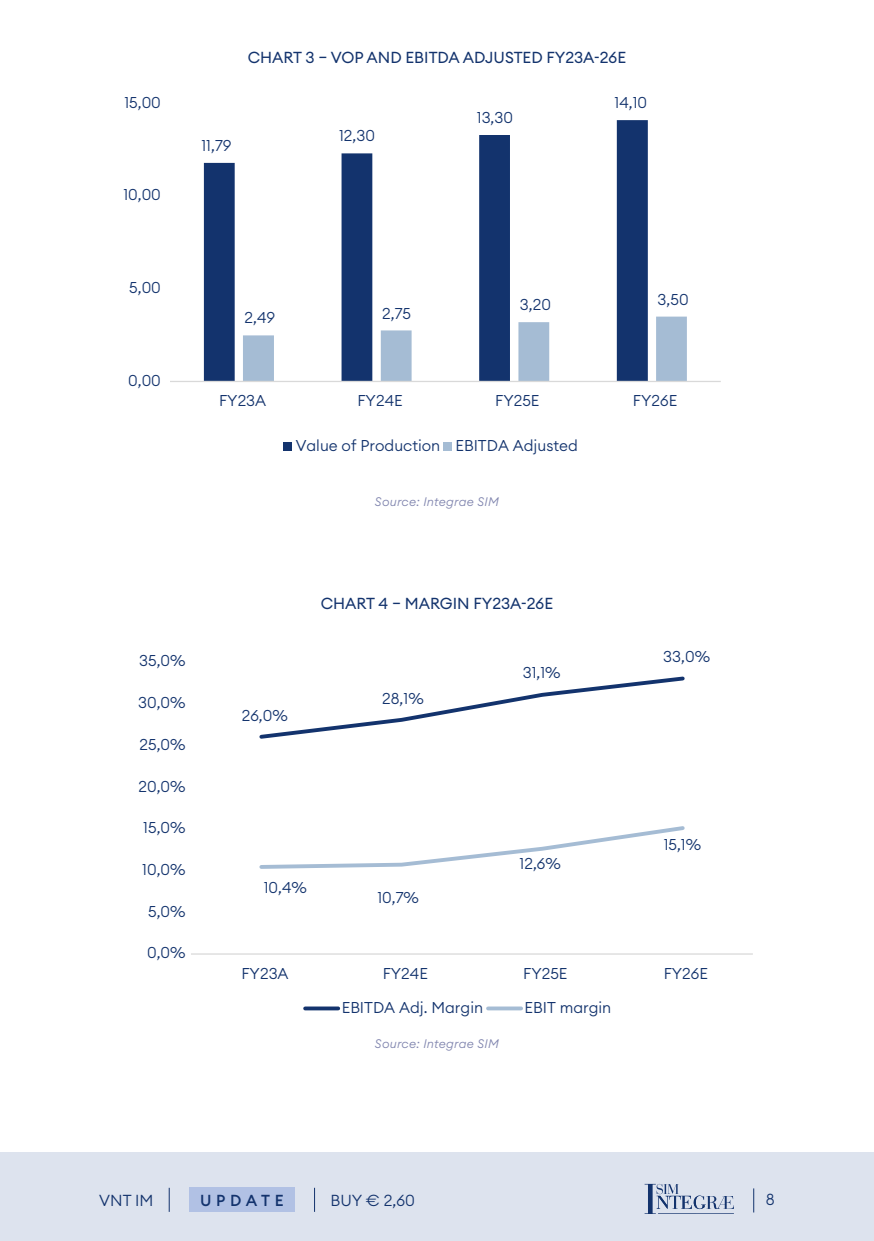
<style>
.page{position:relative;width:874px;height:1241px;background:#fff}
.page>*{position:absolute;margin:0;border:0;box-sizing:border-box;transform-origin:0 0}
.t1{font:15.75px "Euclid Circular A";color:#13336d}
.t2{font:300 15.75px "Euclid Circular A";color:#13336d}
.t3{font:500 15.75px "Euclid Circular A";letter-spacing:.3em;color:#13336d}
.t4{font:300 15.4px "Euclid Circular A";color:#13336d}
.t5{font:italic 300 12.25px "Euclid Circular A";letter-spacing:.02em;color:#8186af}
</style>
<div class="page">
<div style="left:0;top:1152px;width:873px;height:88px;background:#dde3ee"></div>
<svg style="left:169px;top:1187px;width:1px;height:24px"></svg>
<div style="left:189px;top:1187px;width:105px;height:24px;background:#b1c1e4"></div>
<svg style="left:314px;top:1187px;width:1px;height:24px"></svg>
<svg style="left:644px;top:1183px;width:89px;height:30px"></svg>
<svg style="left:204px;top:120px;width:443px;height:261px"></svg>
<svg style="left:243px;top:316px;width:443px;height:65px"></svg>
<hr style="left:170px;top:381px;width:550px;height:1px;background:#d9d9d9">
<div style="left:283px;top:442px;width:9px;height:8px;background:#13336d"></div>
<div style="left:443px;top:442px;width:8px;height:8px;background:#a5bcd4"></div>
<hr style="left:191px;top:953px;width:561px;height:1px;background:#d9d9d9">
<svg style="left:259px;top:676px;width:426px;height:63px"></svg>
<svg style="left:259px;top:826px;width:426px;height:43px"></svg>
<svg style="left:305px;top:1006px;width:33px;height:4px"></svg>
<svg style="left:488px;top:1006px;width:33px;height:4px"></svg>
<p class="t4" style="left:124px;top:92px;width:38px">15,00</p>
<p class="t4" style="left:123px;top:185px;width:39px">10,00</p>
<p class="t4" style="left:129px;top:278px;width:33px">5,00</p>
<p class="t4" style="left:128px;top:370px;width:34px">0,00</p>
<p class="t1" style="left:248px;top:47px;width:379px">CHART 3 – VOP AND EBITDA ADJUSTED FY23A-26E</p>
<p class="t4" style="left:201px;top:135px;width:31px">11,79</p>
<p class="t4" style="left:339px;top:126px;width:37px">12,30</p>
<p class="t4" style="left:244px;top:308px;width:32px">2,49</p>
<p class="t4" style="left:382px;top:303px;width:30px">2,75</p>
<p class="t4" style="left:476px;top:107px;width:38px">13,30</p>
<p class="t4" style="left:614px;top:93px;width:34px">14,10</p>
<p class="t4" style="left:519px;top:295px;width:32px">3,20</p>
<p class="t4" style="left:657px;top:289px;width:32px">3,50</p>
<p class="t4" style="left:219px;top:390px;width:49px">FY23A</p>
<p class="t4" style="left:357px;top:390px;width:47px">FY24E</p>
<p class="t4" style="left:495px;top:390px;width:46px">FY25E</p>
<p class="t4" style="left:632px;top:390px;width:46px">FY26E</p>
<p class="t4" style="left:295px;top:435px;width:283px">Value of Production EBITDA Adjusted</p>
<p class="t5" style="left:375px;top:494px;width:125px">Source: Integrae SIM</p>
<p class="t4" style="left:139px;top:650px;width:48px">35,0%</p>
<p class="t4" style="left:138px;top:692px;width:49px">30,0%</p>
<p class="t4" style="left:139px;top:734px;width:47px">25,0%</p>
<p class="t4" style="left:138px;top:776px;width:49px">20,0%</p>
<p class="t4" style="left:143px;top:817px;width:44px">15,0%</p>
<p class="t4" style="left:142px;top:859px;width:45px">10,0%</p>
<p class="t4" style="left:148px;top:901px;width:39px">5,0%</p>
<p class="t4" style="left:147px;top:942px;width:40px">0,0%</p>
<p class="t4" style="left:242px;top:705px;width:48px">26,0%</p>
<p class="t1" style="left:320px;top:593px;width:234px">CHART 4 – MARGIN FY23A-26E</p>
<p class="t4" style="left:382px;top:688px;width:43px">28,1%</p>
<p class="t4" style="left:522px;top:663px;width:39px">31,1%</p>
<p class="t4" style="left:263px;top:877px;width:45px">10,4%</p>
<p class="t4" style="left:377px;top:887px;width:43px">10,7%</p>
<p class="t4" style="left:519px;top:853px;width:43px">12,6%</p>
<p class="t4" style="left:663px;top:646px;width:48px">33,0%</p>
<p class="t4" style="left:663px;top:835px;width:39px">15,1%</p>
<p class="t4" style="left:241px;top:963px;width:49px">FY23A</p>
<p class="t4" style="left:382px;top:963px;width:47px">FY24E</p>
<p class="t4" style="left:523px;top:963px;width:46px">FY25E</p>
<p class="t4" style="left:663px;top:963px;width:46px">FY26E</p>
<p class="t4" style="left:341px;top:997px;width:143px">EBITDA Adj. Margin</p>
<p class="t4" style="left:524px;top:997px;width:88px">EBIT margin</p>
<p class="t5" style="left:375px;top:1035px;width:125px">Source: Integrae SIM</p>
<p class="t2" style="left:99px;top:1189px;width:55px">VNT IM</p>
<p class="t3" style="left:200px;top:1190px;width:85px">UPDATE</p>
<p class="t2" style="left:330px;top:1189px;width:86px">BUY € 2,60</p>
<p class="t2" style="left:765px;top:1188px;width:10px">8</p>
</div>
